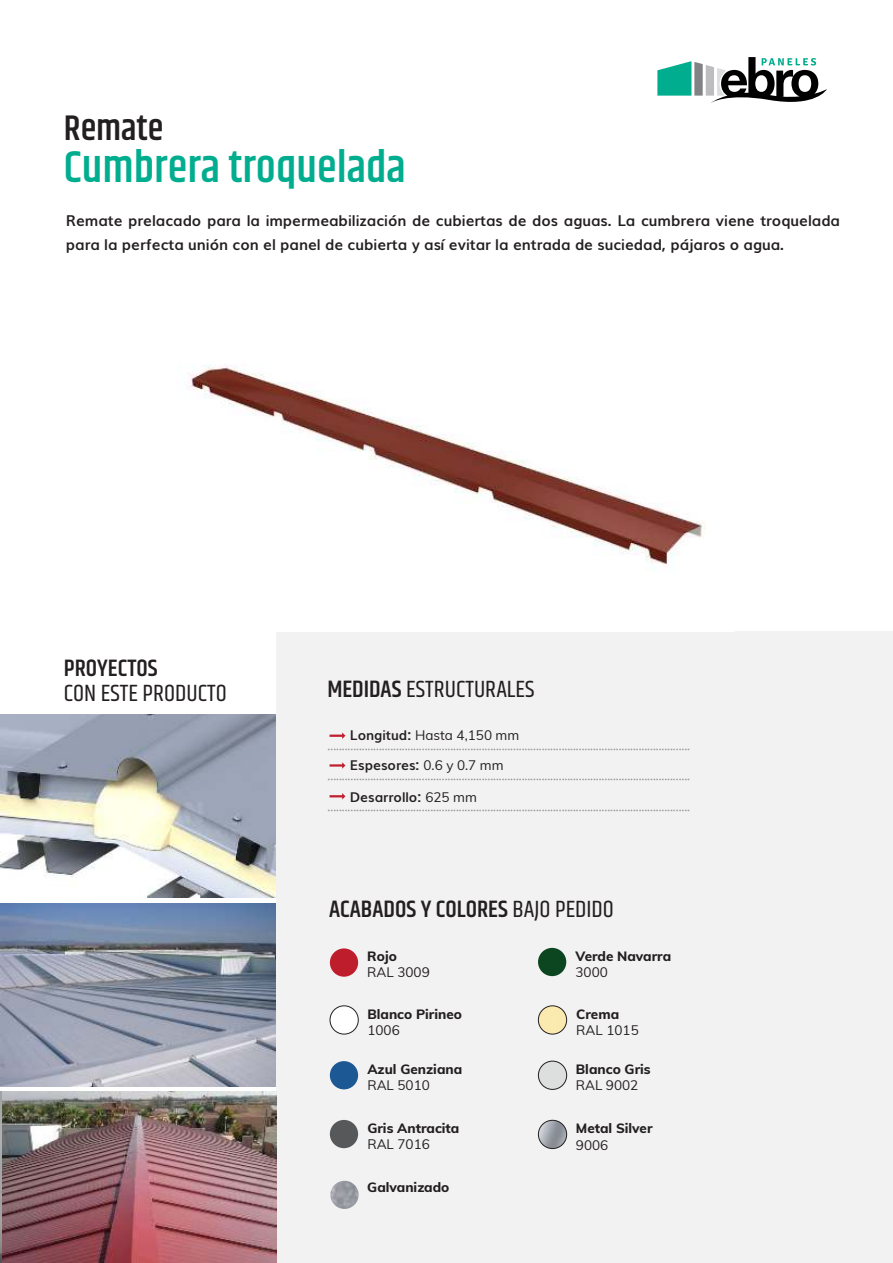
<style>
.page{position:relative;width:893px;height:1263px;background:#fff}
.page>*{position:absolute;margin:0;border:0;box-sizing:border-box;transform-origin:0 0}
.t1{font:700 45px "Khand";color:#00ad8e}
.t2{font:700 36px "Khand";color:#231f20}
.t3{font:700 24px "Khand";color:#231f20}
.t4{font:24px "Khand";color:#231f20}
.t5{font:700 15px/24px "Muli";color:#231f20}
.t6{font:13.5px "Myriad Pro";color:#999}
.t7{font:800 13.5px "Muli";color:#231f20}
.t8{font:13.5px "Muli";color:#231f20}
.t9{font:700 13.5px "Muli";color:#231f20}
.s1{font-weight:700}
.s2{font-weight:400}
</style>
<div class="page">
<div style="left:276px;top:631px;width:617px;height:632px;background:#f2f2f2"></div>
<img style="left:0;top:903px;width:276px;height:183px">
<img style="left:0;top:1091px;width:276px;height:172px">
<svg style="left:330px;top:732px;width:15px;height:7px"></svg>
<svg style="left:330px;top:762px;width:15px;height:7px"></svg>
<svg style="left:330px;top:793px;width:15px;height:6px"></svg>
<img style="left:330px;top:1181px;width:29px;height:28px;border-radius:14px">
<svg style="left:657px;top:57px;width:170px;height:46px"></svg>
<img style="left:186px;top:364px;width:519px;height:201px">
<div style="left:330px;top:948px;width:28px;height:29px;background:#be1d2c;border-radius:50%"></div>
<div style="left:330px;top:1006px;width:28px;height:28px;background:#fff;border-radius:50%"></div>
<div style="left:330px;top:1005px;width:29px;height:29px;border:1px solid #231f20;border-radius:50%"></div>
<div style="left:538px;top:948px;width:28px;height:28px;background:#0b4621;border-radius:50%"></div>
<img style="left:538px;top:1006px;width:29px;height:28px;border-radius:14px">
<div style="left:538px;top:1005px;width:29px;height:29px;border:1px solid #231f20;border-radius:50%"></div>
<div style="left:330px;top:1061px;width:28px;height:28px;background:#1c5893;border-radius:50%"></div>
<div style="left:330px;top:1120px;width:28px;height:28px;background:#57585a;border-radius:50%"></div>
<div style="left:538px;top:1061px;width:29px;height:28px;background:#dddede;border-radius:50%"></div>
<div style="left:538px;top:1061px;width:29px;height:29px;border:1px solid #231f20;border-radius:50%"></div>
<img style="left:538px;top:1120px;width:29px;height:28px;border-radius:14px">
<div style="left:538px;top:1120px;width:29px;height:29px;border:1px solid #231f20;border-radius:50%"></div>
<img style="left:0;top:715px;width:276px;height:182px">
<h2 class="t2" style="left:64px;top:113px;width:101px">Remate</h2>
<h1 class="t1" style="left:64px;top:149px;width:344px">Cumbrera troquelada</h1>
<p class="t5" style="left:66px;top:210px;width:776px">Remate prelacado para la impermeabilización de cubiertas de dos aguas. La cumbrera viene troquelada para la perfecta unión con el panel de cubierta y así evitar la entrada de suciedad, pájaros o agua.</p>
<h3 class="t3" style="left:64px;top:658px;width:95px">PROYECTOS</h3>
<h3 class="t4" style="left:64px;top:684px;width:165px">CON ESTE PRODUCTO</h3>
<h3 class="t4" style="left:327px;top:680px;width:209px"><span class="s1">MEDIDAS</span> ESTRUCTURALES</h3>
<p class="t8" style="left:350px;top:730px;width:171px"><span class="s1">Longitud:</span> Hasta 4,150 mm</p>
<p class="t9" style="left:350px;top:760px;width:155px">Espesores: <span class="s2">0.6 y 0.7 mm</span></p>
<p class="t9" style="left:350px;top:793px;width:128px">Desarrollo: <span class="s2">625 mm</span></p>
<p class="t6" style="left:328px;top:741px;width:364px">·······························································································································</p>
<p class="t6" style="left:328px;top:770px;width:364px">·······························································································································</p>
<p class="t6" style="left:328px;top:801px;width:364px">·······························································································································</p>
<h3 class="t3" style="left:329px;top:899px;width:286px">ACABADOS Y COLORES <span class="s2">BAJO PEDIDO</span></h3>
<p class="t7" style="left:367px;top:951px;width:31px">Rojo</p>
<p class="t8" style="left:367px;top:967px;width:64px">RAL 3009</p>
<p class="t7" style="left:367px;top:1009px;width:96px">Blanco Pirineo</p>
<p class="t8" style="left:367px;top:1025px;width:34px">1006</p>
<p class="t7" style="left:576px;top:951px;width:97px">Verde Navarra</p>
<p class="t8" style="left:576px;top:967px;width:34px">3000</p>
<p class="t7" style="left:576px;top:1009px;width:44px">Crema</p>
<p class="t8" style="left:576px;top:1025px;width:64px">RAL 1015</p>
<p class="t7" style="left:367px;top:1064px;width:96px">Azul Genziana</p>
<p class="t8" style="left:367px;top:1080px;width:64px">RAL 5010</p>
<p class="t7" style="left:367px;top:1123px;width:94px">Gris Antracita</p>
<p class="t8" style="left:367px;top:1139px;width:64px">RAL 7016</p>
<p class="t7" style="left:367px;top:1181px;width:84px">Galvanizado</p>
<p class="t7" style="left:576px;top:1064px;width:76px">Blanco Gris</p>
<p class="t8" style="left:576px;top:1080px;width:64px">RAL 9002</p>
<p class="t7" style="left:576px;top:1123px;width:78px">Metal Silver</p>
<p class="t8" style="left:576px;top:1140px;width:34px">9006</p>
</div>
